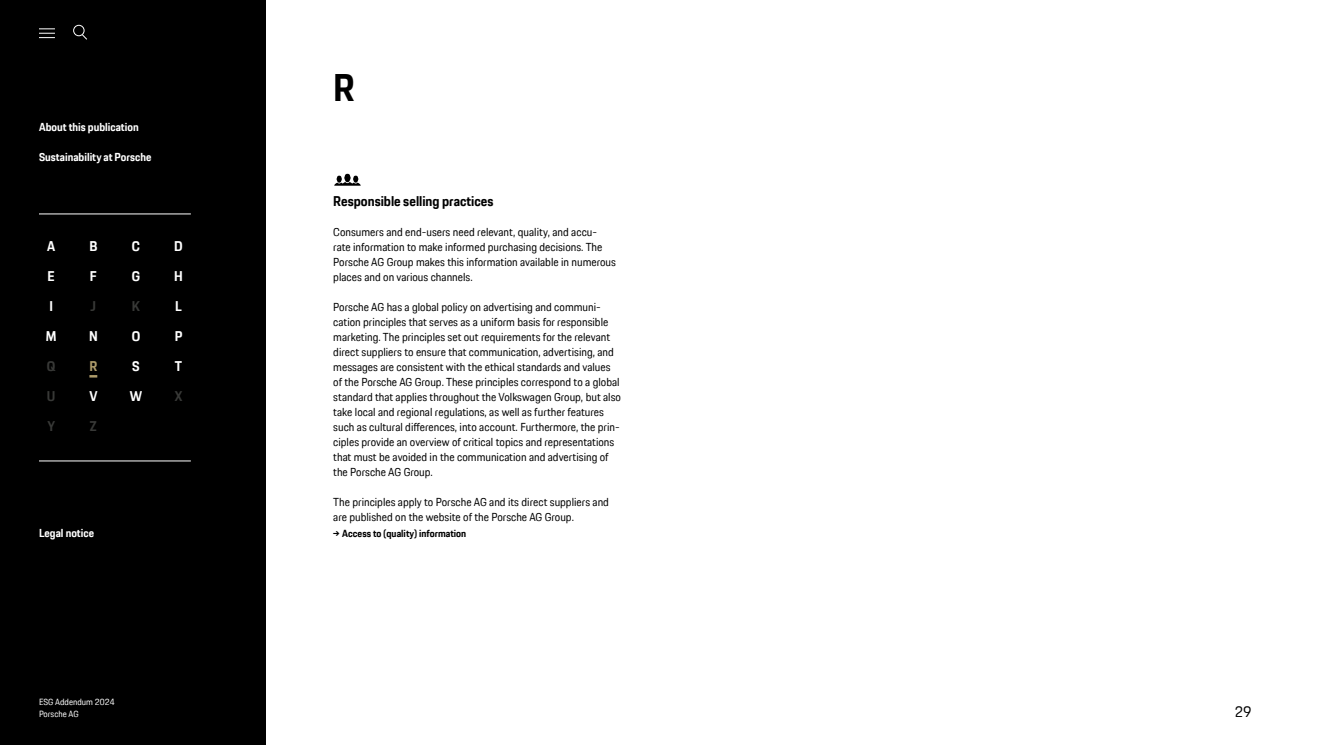
<style>
.page{position:relative;width:1319px;height:745px;background:#fff}
.page>*{position:absolute;margin:0;border:0;box-sizing:border-box;transform-origin:0 0}
.t1{font:700 37.5px "Porsche Next TT";color:#000}
.t2{font:15px "Porsche Next TT";color:#000}
.t3{font:700 13.75px "Porsche Next TT";color:#000}
.t4{font:700 13.75px "Porsche Next TT";color:#fff}
.t5{font:700 13.75px "Porsche Next TT";color:#383937}
.t6{font:700 13.75px "Porsche Next TT";color:#ad9b6a}
.t7{font:11.25px/15px "Porsche Next TT";color:#000}
.t8{font:700 11.25px "Porsche Next TT";color:#fff}
.t9{font:700 10px "Porsche Next TT";color:#000}
.t10{font:8.75px/11.2px "Porsche Next TT";color:#fff}
</style>
<div class="page">
<div style="left:0;top:0;width:266px;height:744px;background:#000"></div>
<hr style="left:39px;top:213px;width:152px;height:1px;background:#fff">
<hr style="left:39px;top:460px;width:152px;height:1px;background:#fff">
<svg style="left:89px;top:375px;width:8px;height:2px"></svg>
<svg style="left:334px;top:174px;width:26px;height:11px"></svg>
<div style="left:73px;top:25px;width:12px;height:11px;border:1px solid #fff;border-radius:50%"></div>
<svg style="left:81px;top:33px;width:6px;height:7px"></svg>
<svg style="left:39px;top:28px;width:16px;height:10px"></svg>
<p class="t8" style="left:39px;top:119px;width:101px">About this publication</p>
<p class="t8" style="left:39px;top:149px;width:114px">Sustainability at Porsche</p>
<p class="t4" style="left:47px;top:237px;width:10px">A</p>
<p class="t4" style="left:89px;top:237px;width:9px">B</p>
<p class="t4" style="left:132px;top:237px;width:10px">C</p>
<p class="t4" style="left:174px;top:237px;width:10px">D</p>
<p class="t4" style="left:48px;top:267px;width:9px">E</p>
<p class="t4" style="left:90px;top:267px;width:8px">F</p>
<p class="t4" style="left:132px;top:267px;width:10px">G</p>
<p class="t4" style="left:174px;top:267px;width:10px">H</p>
<p class="t4" style="left:49px;top:297px;width:5px">I</p>
<p class="t5" style="left:91px;top:297px;width:7px">J</p>
<p class="t5" style="left:132px;top:297px;width:10px">K</p>
<p class="t4" style="left:175px;top:297px;width:8px">L</p>
<p class="t4" style="left:46px;top:327px;width:12px">M</p>
<p class="t4" style="left:89px;top:327px;width:10px">N</p>
<p class="t4" style="left:132px;top:327px;width:10px">O</p>
<p class="t4" style="left:175px;top:327px;width:9px">P</p>
<p class="t5" style="left:47px;top:357px;width:10px">Q</p>
<p class="t6" style="left:89px;top:357px;width:9px">R</p>
<p class="t4" style="left:132px;top:357px;width:9px">S</p>
<p class="t4" style="left:175px;top:357px;width:9px">T</p>
<p class="t5" style="left:47px;top:387px;width:10px">U</p>
<p class="t4" style="left:89px;top:387px;width:10px">V</p>
<p class="t4" style="left:130px;top:387px;width:14px">W</p>
<p class="t5" style="left:175px;top:387px;width:9px">X</p>
<p class="t5" style="left:47px;top:417px;width:9px">Y</p>
<p class="t5" style="left:90px;top:417px;width:8px">Z</p>
<p class="t8" style="left:39px;top:524px;width:57px">Legal notice</p>
<p class="t10" style="left:39px;top:696px;width:77px">ESG Addendum 2024<br>Porsche AG</p>
<h1 class="t1" style="left:333px;top:63px;width:23px">R</h1>
<p class="t3" style="left:333px;top:192px;width:162px">Responsible selling practices</p>
<p class="t7" style="left:333px;top:224px;width:284px">Consumers and end-users need relevant, quality, and accu&shy;rate information to make informed purchasing decisions. The Porsche AG Group makes this information available in numerous places and on various channels.</p>
<p class="t7" style="left:333px;top:299px;width:289px">Porsche AG has a global policy on advertising and communi&shy;cation principles that serves as a uniform basis for responsible marketing. The principles set out requirements for the relevant direct suppliers to ensure that communication, advertising, and messages are consistent with the ethical standards and values of the Porsche AG Group. These principles correspond to a global standard that applies throughout the Volkswagen Group, but also take local and regional regulations, as well as further features such as cultural differences, into account. Furthermore, the prin&shy;ciples provide an overview of critical topics and representations that must be avoided in the communication and advertising of the Porsche AG Group.</p>
<p class="t7" style="left:333px;top:494px;width:277px">The principles apply to Porsche AG and its direct suppliers and are published on the website of the Porsche AG Group.</p>
<p class="t9" style="left:333px;top:526px;width:134px">→ Access to (quality) information</p>
<h2 class="t2" style="left:1234px;top:701px;width:18px">29</h2>
</div>
